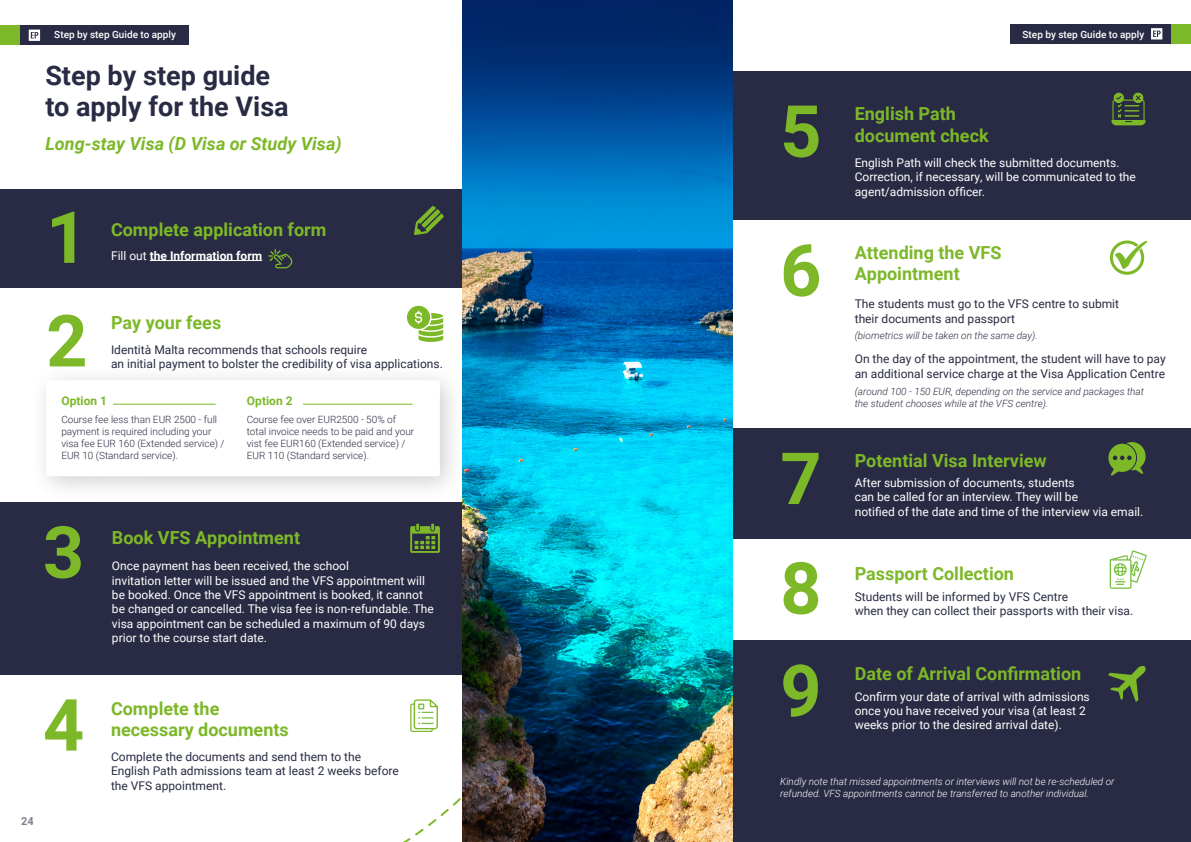
<style>
.page{position:relative;width:1191px;height:842px;background:#fff}
.page>*{position:absolute;margin:0;border:0;box-sizing:border-box;transform-origin:0 0}
.t1{font:700 72px/103.6px "Roboto";color:#7db828}
.t2{font:700 27px/31px "Roboto";color:#282b43}
.t3{font:700 18px/21.6px "Roboto";color:#7db828}
.t4{font:italic 700 18px "Roboto";color:#7db828}
.t5{font:12px/14.4px "Roboto";color:#fff}
.t6{font:12px/14.4px "Roboto";color:#282b43}
.t7{font:700 12px "Roboto";color:#fff}
.t8{font:700 12px "Roboto";color:#7db828}
.t9{font:700 11px "Roboto";color:#827e8f}
.t10{font:300 10px/12px "Roboto";color:#282b43}
.t11{font:italic 300 10px/12px "Roboto";color:#fff}
.t12{font:italic 300 10px/12px "Roboto";color:#282b43}
.t13{font:500 10px "Roboto";color:#fff}
.s1{font-weight:400}
</style>
<div class="page">
<div style="left:28px;top:362px;width:438px;height:140px;background:#000;opacity:.2"></div>
<div style="left:46px;top:380px;width:394px;height:96px;background:#fff;border-radius:3px"></div>
<div style="left:0;top:189px;width:462px;height:99px;background:#282b43"></div>
<div style="left:0;top:503px;width:462px;height:172px;background:#282b43"></div>
<div style="left:20px;top:25px;width:169px;height:20px;background:#282b43"></div>
<div style="left:0;top:25px;width:20px;height:20px;background:#7db828"></div>
<svg style="left:29px;top:30px;width:11px;height:11px"></svg>
<hr style="left:150px;top:260px;width:112px;height:1px;background:#fff">
<svg style="left:390px;top:206px;width:376px;height:636px"></svg>
<hr style="left:113px;top:404px;width:102px;height:1px;background:#7db828">
<hr style="left:303px;top:404px;width:109px;height:1px;background:#7db828">
<svg style="left:268px;top:249px;width:24px;height:19px"></svg>
<div style="left:733px;top:71px;width:458px;height:149px;background:#282b43"></div>
<div style="left:733px;top:428px;width:458px;height:110px;background:#282b43"></div>
<div style="left:733px;top:641px;width:458px;height:201px;background:#282b43"></div>
<img style="left:462px;top:0;width:271px;height:842px">
<div style="left:1010px;top:24px;width:161px;height:20px;background:#282b43"></div>
<div style="left:1171px;top:24px;width:20px;height:20px;background:#7db828"></div>
<svg style="left:1151px;top:28px;width:11px;height:11px"></svg>
<svg style="left:1111px;top:92px;width:34px;height:33px"></svg>
<svg style="left:1109px;top:240px;width:38px;height:35px"></svg>
<svg style="left:1108px;top:442px;width:37px;height:34px"></svg>
<svg style="left:1109px;top:550px;width:38px;height:39px"></svg>
<svg style="left:1108px;top:665px;width:38px;height:37px"></svg>
<p class="t13" style="left:54px;top:28px;width:123px">Step by step Guide to apply</p>
<h2 class="t2" style="left:45px;top:59px;width:245px">Step by step guide to apply for the Visa</h2>
<h3 class="t4" style="left:45px;top:131px;width:298px">Long-stay Visa (D Visa or Study Visa)</h3>
<h1 class="t1" style="left:46px;top:183px;width:43px">1<br>2</h1>
<h3 class="t3" style="left:111px;top:219px;width:217px">Complete application form</h3>
<p class="t7" style="left:111px;top:247px;width:153px"><span class="s1">Fill out</span> the Information form</p>
<h3 class="t3" style="left:111px;top:311px;width:112px">Pay your fees</h3>
<p class="t6" style="left:111px;top:342px;width:333px">Identità Malta recommends that schools require<br>an initial payment to bolster the credibility of visa applications.</p>
<p class="t8" style="left:61px;top:392px;width:47px">Option 1</p>
<p class="t8" style="left:247px;top:392px;width:47px">Option 2</p>
<p class="t10" style="left:61px;top:413px;width:165px">Course fee less than EUR 2500 - full payment is required including your visa fee EUR 160 (Extended service) / EUR 10 (Standard service).</p>
<p class="t10" style="left:247px;top:413px;width:169px">Course fee over EUR2500 - 50% of total invoice needs to be paid and your vist fee EUR160 (Extended service) / EUR 110 (Standard service).</p>
<h1 class="t1" style="left:43px;top:498px;width:43px">3</h1>
<h1 class="t1" style="left:43px;top:670px;width:43px">4</h1>
<p class="t9" style="left:21px;top:813px;width:14px">24</p>
<h3 class="t3" style="left:112px;top:526px;width:190px">Book VFS Appointment</h3>
<p class="t5" style="left:112px;top:558px;width:323px">Once payment has been received, the school<br>invitation letter will be issued and the VFS appointment will be booked. Once the VFS appointment is booked, it cannot be changed or cancelled. The visa fee is non-refundable. The visa appointment can be scheduled a maximum of 90 days prior to the course start date.</p>
<h3 class="t3" style="left:111px;top:697px;width:179px">Complete the necessary documents</h3>
<p class="t6" style="left:111px;top:749px;width:289px">Complete the documents and send them to the<br>English Path admissions team at least 2 weeks before the VFS appointment.</p>
<h1 class="t1" style="left:780px;top:59px;width:43px;line-height:139.1px">5<br>6</h1>
<h1 class="t1" style="left:780px;top:421px;width:43px;line-height:109.7px">7<br>8</h1>
<h1 class="t1" style="left:780px;top:636px;width:43px">9</h1>
<h3 class="t3" style="left:854px;top:103px;width:135px">English Path document check</h3>
<p class="t13" style="left:1022px;top:27px;width:123px">Step by step Guide to apply</p>
<p class="t5" style="left:854px;top:155px;width:283px">English Path will check the submitted documents.<br>Correction, if necessary, will be communicated to the agent/admission officer.</p>
<h3 class="t3" style="left:854px;top:241px;width:148px">Attending the VFS<br>Appointment</h3>
<p class="t6" style="left:854px;top:297px;width:266px">The students must go to the VFS centre to submit their documents and passport</p>
<p class="t12" style="left:854px;top:329px;width:184px">(biometrics will be taken on the same day).</p>
<p class="t6" style="left:854px;top:351px;width:312px">On the day of the appointment, the student will have to pay an additional service charge at the Visa Application Centre</p>
<p class="t12" style="left:854px;top:385px;width:291px">(around 100 - 150 EUR, depending on the service and packages that the student chooses while at the VFS centre).</p>
<h3 class="t3" style="left:854px;top:449px;width:193px">Potential Visa Interview</h3>
<p class="t5" style="left:854px;top:475px;width:290px">After submission of documents, students<br>can be called for an interview. They will be<br>notified of the date and time of the interview via email.</p>
<h3 class="t3" style="left:854px;top:562px;width:161px">Passport Collection</h3>
<p class="t6" style="left:854px;top:589px;width:280px">Students will be informed by VFS Centre<br>when they can collect their passports with their visa.</p>
<h3 class="t3" style="left:854px;top:662px;width:228px">Date of Arrival Confirmation</h3>
<p class="t5" style="left:854px;top:689px;width:236px">Confirm your date of arrival with admissions once you have received your visa (at least 2 weeks prior to the desired arrival date).</p>
<p class="t11" style="left:780px;top:775px;width:336px">Kindly note that missed appointments or interviews will not be re-scheduled or refunded. VFS appointments cannot be transferred to another individual.</p>
</div>
